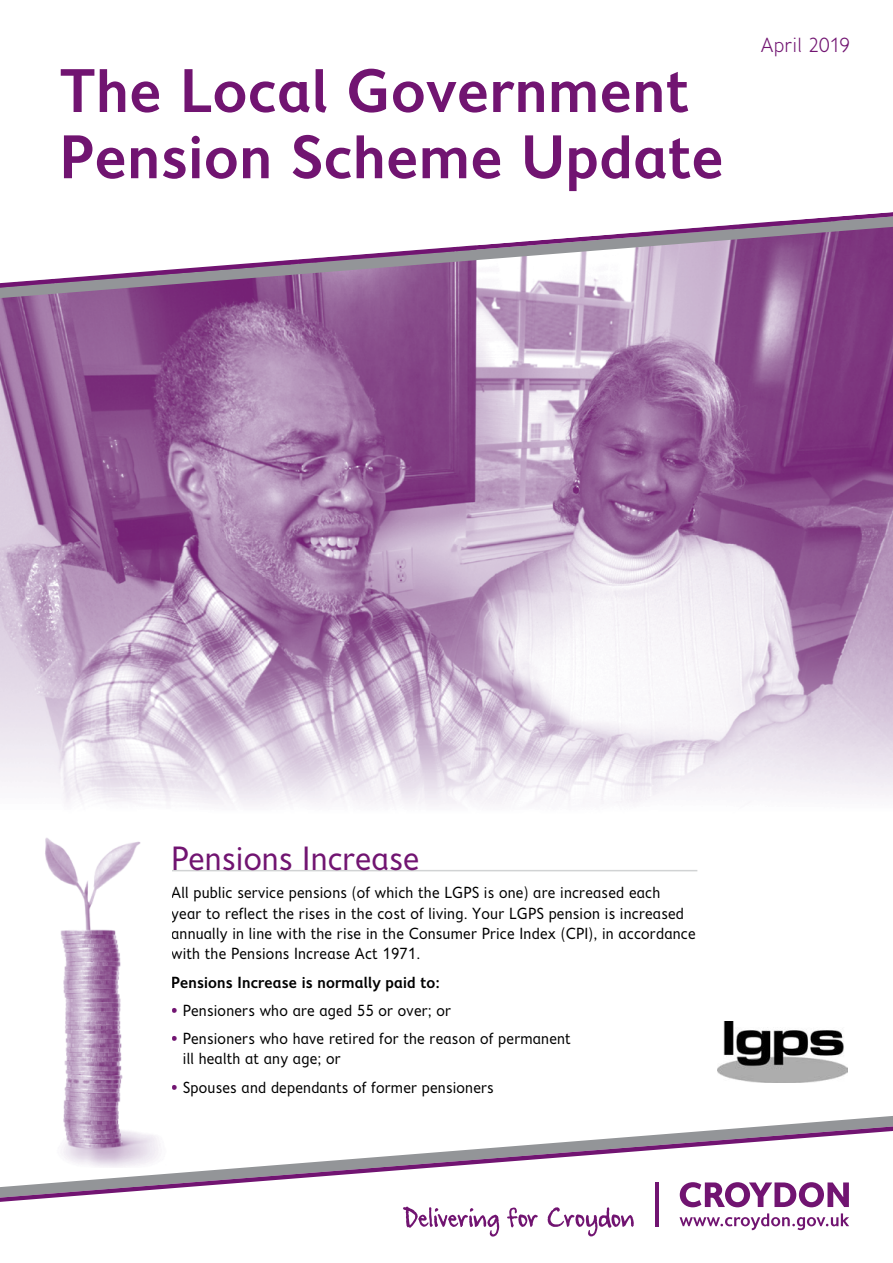
<style>
.page{position:relative;width:893px;height:1263px;background:#fff}
.page>*{position:absolute;margin:0;border:0;box-sizing:border-box;transform-origin:0 0}
.t1{font:600 63px/66.2px "Fiendstar";color:#711471}
.t2{font:34.5px "Fiendstar";letter-spacing:-.01em;color:#711471}
.t3{font:300 21px "Fiendstar";color:#711471}
.t4{font:16.5px/20.2px "Fiendstar";color:#000}
.t5{font:600 16.5px "Fiendstar";color:#000}
.s1{color:#711471}
</style>
<div class="page">
<hr style="left:171px;top:870px;width:526px;height:1px;background:#d1d3d4">
<img style="left:0;top:298px;width:893px;height:508px">
<svg style="left:0;top:288px;width:893px;height:10px;background:#9c6e9f"></svg>
<svg style="left:0;top:283px;width:893px;height:5px;background:#a179a4"></svg>
<svg style="left:2px;top:212px;width:891px;height:71px"></svg>
<svg style="left:768px;top:1116px;width:125px;height:10px"></svg>
<svg style="left:0;top:1126px;width:893px;height:76px"></svg>
<img style="left:718px;top:1021px;width:129px;height:62px">
<img style="left:35px;top:837px;width:136px;height:330px">
<svg style="left:680px;top:1182px;width:169px;height:25px"></svg>
<svg style="left:679px;top:1213px;width:170px;height:17px"></svg>
<svg style="left:403px;top:1206px;width:96px;height:30px"></svg>
<svg style="left:507px;top:1207px;width:31px;height:20px"></svg>
<svg style="left:548px;top:1207px;width:86px;height:29px"></svg>
<hr style="left:655px;top:1182px;width:3px;height:44px;background:#711471">
<h1 class="t1" style="left:60px;top:57px;width:666px">The Local Government<br>Pension Scheme Update</h1>
<p class="t3" style="left:760px;top:34px;width:91px">April 2019</p>
<h2 class="t2" style="left:171px;top:839px;width:250px">Pensions Increase</h2>
<p class="t4" style="left:171px;top:883px;width:526px">All public service pensions (of which the LGPS is one) are increased each<br>year to reflect the rises in the cost of living. Your LGPS pension is increased annually in line with the rise in the Consumer Price Index (CPI), in accordance with the Pensions Increase Act 1971.</p>
<p class="t5" style="left:171px;top:973px;width:270px">Pensions Increase is normally paid to:</p>
<p class="t4" style="left:171px;top:1000px;width:282px"><span class="s1">•</span> Pensioners who are aged 55 or over; or</p>
<p class="t4" style="left:183px;top:1029px;width:390px;text-indent:-12px"><span class="s1">•</span> Pensioners who have retired for the reason of permanent ill health at any age; or</p>
<p class="t4" style="left:171px;top:1077px;width:324px"><span class="s1">•</span> Spouses and dependants of former pensioners</p>
</div>
